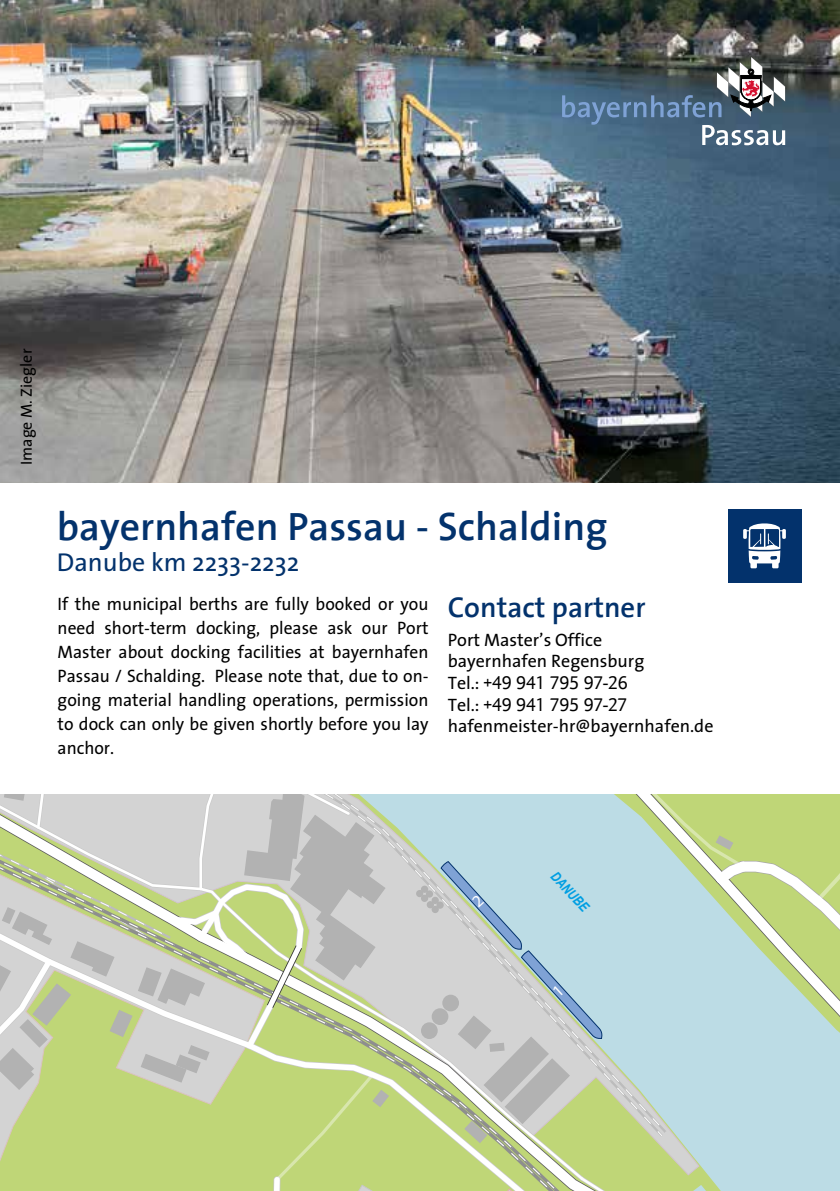
<style>
.page{position:relative;width:840px;height:1191px;background:#fff}
.page>*{position:absolute;margin:0;border:0;box-sizing:border-box;transform-origin:0 0}
.t1{font:600 40px "The Sans";color:#03326c}
.t2{font:600 28.8px "The Sans";color:#03326c}
.t3{font:26px "The Sans";color:#03326c}
.t4{font:18px/24px "The Sans";color:#000}
.t5{font:18px/21.6px "Expert Sans";letter-spacing:-.025em;color:#000}
.t6{font:16px "The Sans";color:#000}
.t7{font:italic 700 13.8px "Arial Narrow";color:#009fe3}
.s1{font-family:"The Sans"}
</style>
<div class="page">
<img style="left:0;top:0;width:839px;height:482px">
<svg style="left:561px;top:57px;width:223px;height:88px;background:#566a79"></svg>
<div style="left:727px;top:509px;width:73px;height:74px;background:#03326c"></div>
<svg style="left:743px;top:523px;width:42px;height:45px"></svg>
<svg style="left:0;top:794px;width:839px;height:397px;background:#c4d4b7"></svg>
<p class="t6" style="left:13px;top:465px;width:118px;rotate:-90deg">Image M. Ziegler</p>
<h1 class="t1" style="left:57px;top:492px;width:552px">bayernhafen Passau - Schalding</h1>
<h3 class="t3" style="left:57px;top:540px;width:244px">Danube km 2233-2232</h3>
<p class="t4" style="left:58px;top:591px;width:372px;text-align:justify">If the municipal berths are fully booked or you need short-term docking, please ask our Port Master about docking facilities at bayernhafen Passau / Schalding. Please note that, due to on&shy;going material handling operations, permission to dock can only be given shortly before you lay anchor.</p>
<h2 class="t2" style="left:447px;top:582px;width:199px">Contact partner</h2>
<p class="t4" style="left:447px;top:628px;width:198px;line-height:21.6px">Port Master’s Office bayernhafen Regensburg</p>
<p class="t5" style="left:447px;top:671px;width:181px"><span class="s1">Tel.:</span> +49 941 795 97-26<br><span class="s1">Tel.:</span> +49 941 795 97-27</p>
<p class="t4" style="left:447px;top:713px;width:267px">hafenmeister-hr@bayernhafen.de</p>
<p class="t7" style="left:560px;top:867px;width:50px;rotate:47deg">DANUBE</p>
</div>
